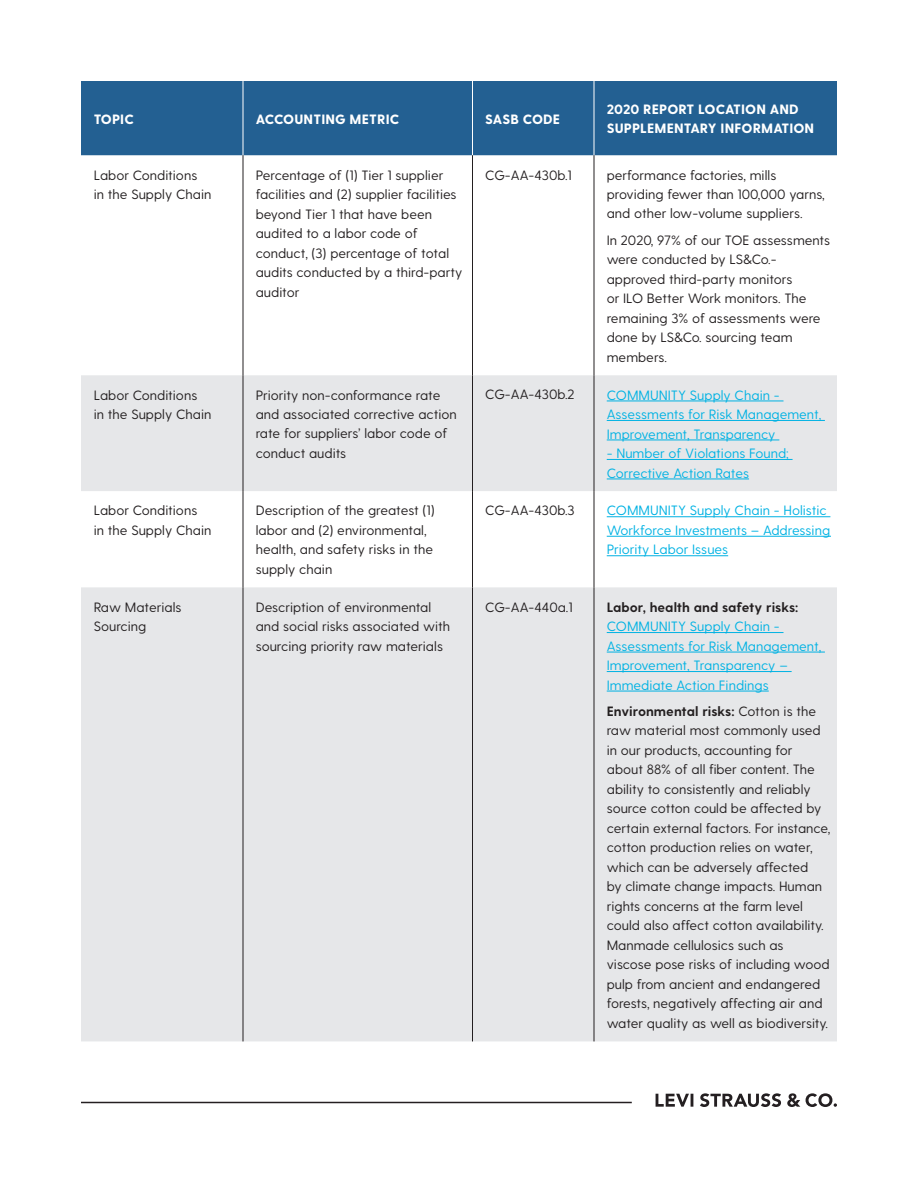
<style>
.page{position:relative;width:918px;height:1188px;background:#fff}
.page>*{position:absolute;margin:0;border:0;box-sizing:border-box;transform-origin:0 0}
.t1{font:13.5px/19.5px "Greycliff CF";color:#231f20}
.t2{font:13.5px/19.5px "Greycliff CF";color:#00b2e3}
.t3{font:800 13.5px/19.5px "Greycliff CF";letter-spacing:.01em;color:#fff}
.s1{font-weight:700;color:#231f20}
.s2{font-weight:700}
</style>
<div class="page">
<svg style="left:656px;top:1093px;width:181px;height:14px"></svg>
<hr style="left:81px;top:1102px;width:551px;height:1px;background:#241f21">
<div style="left:81px;top:81px;width:756px;height:74px;background:#236092"></div>
<svg style="left:81px;top:375px;width:756px;height:666px;background:#e9eaeb"></svg>
<hr style="left:243px;top:81px;width:1px;height:74px;background:#fff">
<hr style="left:472px;top:81px;width:1px;height:74px;background:#fff">
<hr style="left:594px;top:81px;width:1px;height:74px;background:#fff">
<hr style="left:243px;top:155px;width:1px;height:220px;background:#231f20">
<hr style="left:472px;top:155px;width:1px;height:220px;background:#231f20">
<hr style="left:594px;top:155px;width:1px;height:220px;background:#231f20">
<hr style="left:243px;top:375px;width:1px;height:116px;background:#231f20">
<hr style="left:472px;top:375px;width:1px;height:116px;background:#231f20">
<hr style="left:594px;top:375px;width:1px;height:116px;background:#231f20">
<hr style="left:243px;top:491px;width:1px;height:96px;background:#231f20">
<hr style="left:472px;top:491px;width:1px;height:96px;background:#231f20">
<hr style="left:594px;top:491px;width:1px;height:96px;background:#231f20">
<hr style="left:243px;top:587px;width:1px;height:454px;background:#231f20">
<hr style="left:472px;top:587px;width:1px;height:454px;background:#231f20">
<hr style="left:594px;top:587px;width:1px;height:454px;background:#231f20">
<hr style="left:607px;top:401px;width:177px;height:1px;background:#00b2e3">
<hr style="left:607px;top:420px;width:218px;height:1px;background:#00b2e3">
<hr style="left:607px;top:440px;width:172px;height:1px;background:#00b2e3">
<hr style="left:607px;top:459px;width:186px;height:1px;background:#00b2e3">
<hr style="left:607px;top:479px;width:142px;height:1px;background:#00b2e3">
<hr style="left:607px;top:516px;width:223px;height:1px;background:#00b2e3">
<hr style="left:607px;top:536px;width:224px;height:1px;background:#00b2e3">
<hr style="left:607px;top:555px;width:121px;height:1px;background:#00b2e3">
<hr style="left:607px;top:632px;width:177px;height:1px;background:#00b2e3">
<hr style="left:607px;top:652px;width:218px;height:1px;background:#00b2e3">
<hr style="left:607px;top:671px;width:185px;height:1px;background:#00b2e3">
<hr style="left:607px;top:691px;width:162px;height:1px;background:#00b2e3">
<p class="t3" style="left:94px;top:110px;width:42px">TOPIC</p>
<p class="t3" style="left:256px;top:110px;width:145px">ACCOUNTING METRIC</p>
<p class="t3" style="left:485px;top:110px;width:76px">SASB CODE</p>
<p class="t3" style="left:607px;top:100px;width:209px">2020 REPORT LOCATION AND<br>SUPPLEMENTARY INFORMATION</p>
<p class="t1" style="left:94px;top:165px;width:119px">Labor Conditions<br>in the Supply Chain</p>
<p class="t1" style="left:256px;top:165px;width:208px">Percentage of (1) Tier 1 supplier facilities and (2) supplier facilities beyond Tier 1 that have been audited to a labor code of conduct, (3) percentage of total audits conducted by a third-party auditor</p>
<p class="t1" style="left:485px;top:165px;width:88px">CG-AA-430b.1</p>
<p class="t1" style="left:607px;top:165px;width:220px">performance factories, mills providing fewer than 100,000 yarns, and other low-volume suppliers.</p>
<p class="t1" style="left:607px;top:231px;width:225px">In 2020, 97% of our TOE assessments were conducted by LS&amp;Co.- approved third-party monitors<br>or ILO Better Work monitors. The remaining 3% of assessments were done by LS&amp;Co. sourcing team members.</p>
<p class="t1" style="left:94px;top:385px;width:119px">Labor Conditions<br>in the Supply Chain</p>
<p class="t1" style="left:256px;top:385px;width:203px">Priority non-conformance rate and associated corrective action rate for suppliers’ labor code of conduct audits</p>
<p class="t1" style="left:485px;top:385px;width:91px">CG-AA-430b.2</p>
<p class="t2" style="left:607px;top:385px;width:216px">COMMUNITY Supply Chain -<br>Assessments for Risk Management,<br>Improvement, Transparency</p>
<p class="t2" style="left:607px;top:444px;width:184px">- Number of Violations Found;<br>Corrective Action Rates</p>
<p class="t1" style="left:94px;top:501px;width:119px">Labor Conditions<br>in the Supply Chain</p>
<p class="t1" style="left:256px;top:501px;width:180px">Description of the greatest (1) labor and (2) environmental, health, and safety risks in the supply chain</p>
<p class="t1" style="left:485px;top:501px;width:91px">CG-AA-430b.3</p>
<p class="t2" style="left:607px;top:501px;width:225px">COMMUNITY Supply Chain - Holistic<br>Workforce Investments – Addressing<br>Priority Labor Issues</p>
<p class="t1" style="left:94px;top:597px;width:89px">Raw Materials<br>Sourcing</p>
<p class="t1" style="left:256px;top:597px;width:196px">Description of environmental and social risks associated with sourcing priority raw materials</p>
<p class="t1" style="left:485px;top:597px;width:89px">CG-AA-440a.1</p>
<p class="t2" style="left:607px;top:597px;width:216px"><span class="s1">Labor, health and safety risks:<br></span>COMMUNITY Supply Chain -<br>Assessments for Risk Management,<br>Improvement, Transparency –<br>Immediate Action Findings</p>
<p class="t1" style="left:607px;top:702px;width:225px"><span class="s2">Environmental risks:</span> Cotton is the raw material most commonly used in our products, accounting for about 88% of all fiber content. The ability to consistently and reliably source cotton could be affected by certain external factors. For instance, cotton production relies on water, which can be adversely affected<br>by climate change impacts. Human rights concerns at the farm level could also affect cotton availability.<br>Manmade cellulosics such as viscose pose risks of including wood pulp from ancient and endangered forests, negatively affecting air and water quality as well as biodiversity.</p>
</div>
